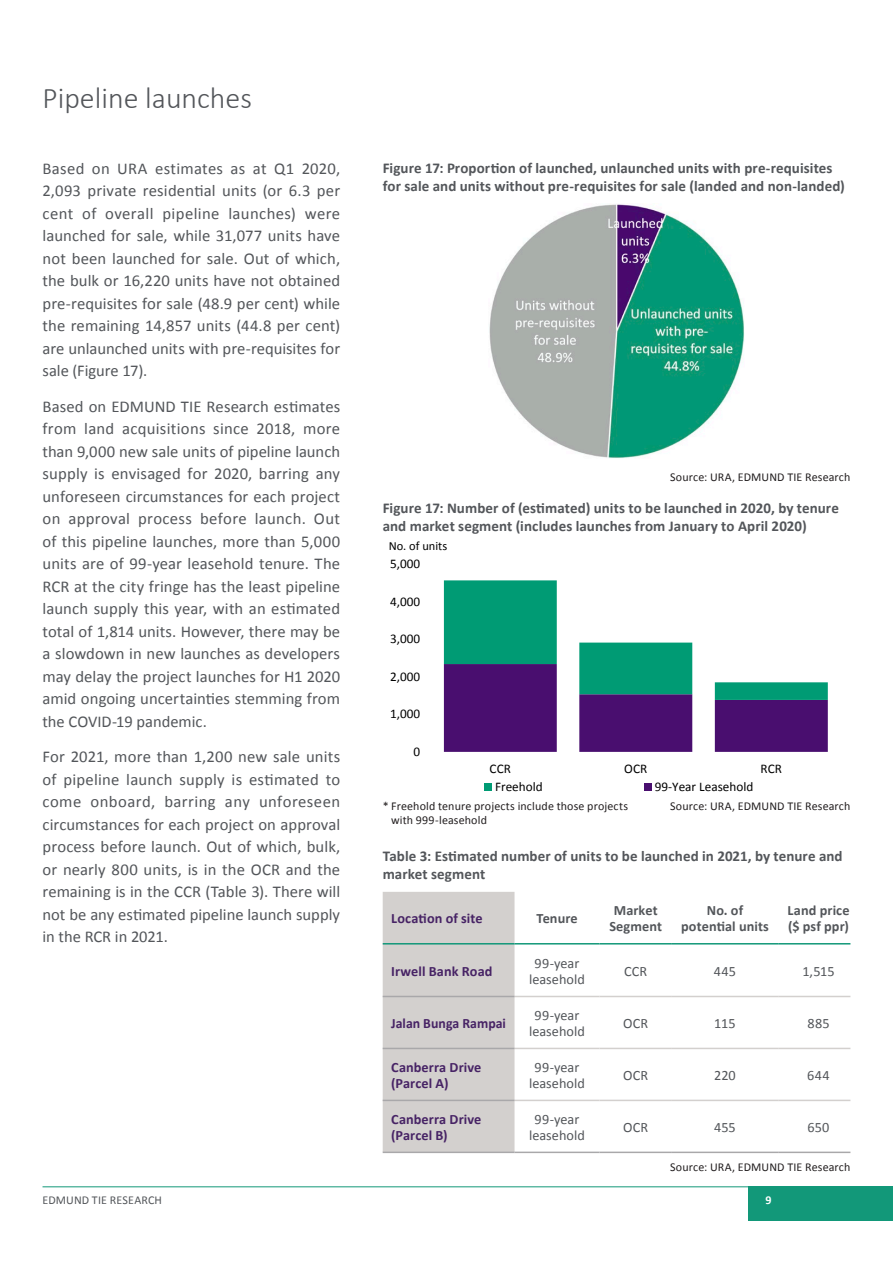
<style>
.page{position:relative;width:893px;height:1263px;background:#fff}
.page>*{position:absolute;margin:0;border:0;box-sizing:border-box;transform-origin:0 0}
.t1{font:300 30px "Calibri";color:#53565a}
.Bodytext{font:16.5px/22.5px "Calibri";color:#53565a;text-align:justify}
.Figure_Table_Header{font:700 15px/18px "Calibri";letter-spacing:.005em;color:#53565a}
.Bodytext-2{font:14.25px/15.8px "Calibri";letter-spacing:.005em;color:#53565a;text-align:center}
.Bodytext-3{font:700 14.25px/15.8px "Calibri";letter-spacing:.005em;color:#472365}
.Bodytext-4{font:700 14.25px/15.8px "Calibri";letter-spacing:.01em;color:#53565a;text-align:center}
.t2{font:13.2px "Calibri";color:#000}
.t3{font:12.45px "Calibri";color:#000}
.t4{font:12px/14.4px "Calibri";letter-spacing:.01em;color:#231f20}
.t5{font:12px "Calibri";letter-spacing:.01em;color:#53565a}
.t6{font:700 12px "Calibri";color:#fff}
</style>
<div class="page">
<div style="left:748px;top:1187px;width:145px;height:34px;background:#129879"></div>
<hr style="left:43px;top:1186px;width:850px;height:1px;background:#129879">
<svg style="left:444px;top:700px;width:384px;height:52px;background:#5e297f"></svg>
<svg style="left:444px;top:580px;width:384px;height:120px"></svg>
<div style="left:484px;top:783px;width:8px;height:8px;background:#009b74"></div>
<div style="left:644px;top:783px;width:7px;height:8px;background:#490e6f"></div>
<img style="left:489px;top:204px;width:255px;height:255px">
<div style="left:383px;top:892px;width:131px;height:259px;background:#d3d0ce"></div>
<hr style="left:514px;top:996px;width:86px;height:1px;background:#d3d0ce">
<hr style="left:600px;top:996px;width:72px;height:1px;background:#d3d0ce">
<hr style="left:672px;top:996px;width:106px;height:1px;background:#d3d0ce">
<hr style="left:778px;top:996px;width:72px;height:1px;background:#d3d0ce">
<hr style="left:514px;top:1048px;width:86px;height:1px;background:#d3d0ce">
<hr style="left:600px;top:1048px;width:72px;height:1px;background:#d3d0ce">
<hr style="left:672px;top:1048px;width:106px;height:1px;background:#d3d0ce">
<hr style="left:778px;top:1048px;width:72px;height:1px;background:#d3d0ce">
<hr style="left:514px;top:1100px;width:86px;height:1px;background:#d3d0ce">
<hr style="left:600px;top:1100px;width:72px;height:1px;background:#d3d0ce">
<hr style="left:672px;top:1100px;width:106px;height:1px;background:#d3d0ce">
<hr style="left:778px;top:1100px;width:72px;height:1px;background:#d3d0ce">
<hr style="left:383px;top:996px;width:131px;height:1px;background:#a9a8aa">
<hr style="left:383px;top:1048px;width:131px;height:1px;background:#a9a8aa">
<hr style="left:383px;top:1100px;width:131px;height:1px;background:#a9a8aa">
<hr style="left:383px;top:943px;width:131px;height:1px;background:#129879">
<hr style="left:514px;top:943px;width:86px;height:1px;background:#129879">
<hr style="left:600px;top:943px;width:72px;height:1px;background:#129879">
<hr style="left:672px;top:943px;width:106px;height:1px;background:#129879">
<hr style="left:778px;top:943px;width:72px;height:1px;background:#129879">
<hr style="left:383px;top:1151px;width:131px;height:2px;background:#a9a8aa">
<hr style="left:514px;top:1151px;width:86px;height:2px;background:#a9a8aa">
<hr style="left:600px;top:1151px;width:72px;height:2px;background:#a9a8aa">
<hr style="left:672px;top:1151px;width:106px;height:2px;background:#a9a8aa">
<hr style="left:778px;top:1151px;width:72px;height:2px;background:#a9a8aa">
<p class="t1" style="left:43px;top:79px;width:211px">Pipeline launches</p>
<p class="Bodytext" style="left:43px;top:157px;width:299px">Based on URA estimates as at Q1 2020, 2,093 private residential units (or 6.3 per cent of overall pipeline launches) were launched for sale, while 31,077 units have not been launched for sale. Out of which, the bulk or 16,220 units have not obtained pre-requisites for sale (48.9 per cent) while the remaining 14,857 units (44.8 per cent) are unlaunched units with pre-requisites for sale (Figure 17).</p>
<p class="Bodytext" style="left:43px;top:395px;width:299px">Based on EDMUND TIE Research estimates from land acquisitions since 2018, more than 9,000 new sale units of pipeline launch supply is envisaged for 2020, barring any unforeseen circumstances for each project on approval process before launch. Out of this pipeline launches, more than 5,000 units are of 99-year leasehold tenure. The RCR at the city fringe has the least pipeline launch supply this year, with an estimated total of 1,814 units. However, there may be a slowdown in new launches as developers may delay the project launches for H1 2020 amid ongoing uncertainties stemming from the COVID-19 pandemic.</p>
<p class="Bodytext" style="left:43px;top:745px;width:299px">For 2021, more than 1,200 new sale units of pipeline launch supply is estimated to come onboard, barring any unforeseen circumstances for each project on approval process before launch. Out of which, bulk, or nearly 800 units, is in the OCR and the remaining is in the CCR (Table 3). There will not be any estimated pipeline launch supply in the RCR in 2021.</p>
<p class="Figure_Table_Header" style="left:383px;top:159px;width:464px">Figure 17: Proportion of launched, unlaunched units with pre-requisites for sale and units without pre-requisites for sale (landed and non-landed)</p>
<p class="t4" style="left:670px;top:469px;width:182px">Source: URA, EDMUND TIE Research</p>
<p class="Figure_Table_Header" style="left:383px;top:499px;width:458px">Figure 17: Number of (estimated) units to be launched in 2020, by tenure and market segment (includes launches from January to April 2020)</p>
<p class="t3" style="left:389px;top:538px;width:60px">No. of units</p>
<p class="t2" style="left:390px;top:555px;width:32px">5,000</p>
<p class="t2" style="left:390px;top:593px;width:32px">4,000</p>
<p class="t2" style="left:390px;top:630px;width:32px">3,000</p>
<p class="t2" style="left:390px;top:668px;width:32px">2,000</p>
<p class="t2" style="left:390px;top:705px;width:32px">1,000</p>
<p class="t2" style="left:414px;top:743px;width:8px">0</p>
<p class="t2" style="left:490px;top:760px;width:23px">CCR</p>
<p class="t2" style="left:624px;top:760px;width:24px">OCR</p>
<p class="t2" style="left:761px;top:760px;width:23px">RCR</p>
<p class="t2" style="left:495px;top:778px;width:49px">Freehold</p>
<p class="t2" style="left:655px;top:778px;width:100px">99-Year Leasehold</p>
<p class="t4" style="left:391px;top:799px;width:238px;text-indent:-9px">* Freehold tenure projects include those projects with 999-leasehold</p>
<p class="Figure_Table_Header" style="left:383px;top:847px;width:461px">Table 3: Estimated number of units to be launched in 2021, by tenure and market segment</p>
<p class="Bodytext-3" style="left:391px;top:910px;width:93px">Location of site</p>
<p class="Bodytext-4" style="left:536px;top:910px;width:43px">Tenure</p>
<p class="Bodytext-4" style="left:609px;top:903px;width:54px">Market<br>Segment</p>
<p class="Bodytext-4" style="left:681px;top:903px;width:89px">No. of potential units</p>
<p class="Bodytext-4" style="left:788px;top:903px;width:63px;text-align:left">Land price ($ psf ppr)</p>
<p class="Bodytext-3" style="left:391px;top:963px;width:103px">Irwell Bank Road</p>
<p class="Bodytext-2" style="left:529px;top:955px;width:58px">99-year leasehold</p>
<p class="Bodytext-2" style="left:624px;top:963px;width:25px">CCR</p>
<p class="Bodytext-2" style="left:714px;top:963px;width:24px">445</p>
<p class="Bodytext-2" style="left:802px;top:963px;width:34px">1,515</p>
<p class="Bodytext-3" style="left:391px;top:1015px;width:116px">Jalan Bunga Rampai</p>
<p class="Bodytext-2" style="left:529px;top:1007px;width:58px">99-year leasehold</p>
<p class="Bodytext-2" style="left:623px;top:1015px;width:27px">OCR</p>
<p class="Bodytext-2" style="left:714px;top:1015px;width:23px">115</p>
<p class="Bodytext-2" style="left:807px;top:1015px;width:24px">885</p>
<p class="Bodytext-3" style="left:391px;top:1059px;width:92px">Canberra Drive (Parcel A)</p>
<p class="Bodytext-2" style="left:529px;top:1059px;width:58px">99-year leasehold</p>
<p class="Bodytext-2" style="left:623px;top:1067px;width:27px">OCR</p>
<p class="Bodytext-2" style="left:714px;top:1067px;width:23px">220</p>
<p class="Bodytext-2" style="left:807px;top:1067px;width:24px">644</p>
<p class="Bodytext-3" style="left:391px;top:1111px;width:92px">Canberra Drive (Parcel B)</p>
<p class="Bodytext-2" style="left:529px;top:1111px;width:58px">99-year leasehold</p>
<p class="Bodytext-2" style="left:623px;top:1119px;width:27px">OCR</p>
<p class="Bodytext-2" style="left:714px;top:1119px;width:23px">455</p>
<p class="Bodytext-2" style="left:808px;top:1119px;width:23px">650</p>
<p class="t4" style="left:670px;top:1159px;width:182px">Source: URA, EDMUND TIE Research</p>
<p class="t4" style="left:670px;top:799px;width:182px">Source: URA, EDMUND TIE Research</p>
<p class="t5" style="left:43px;top:1193px;width:121px">EDMUND TIE RESEARCH</p>
<p class="t6" style="left:765px;top:1193px;width:8px">9</p>
</div>
